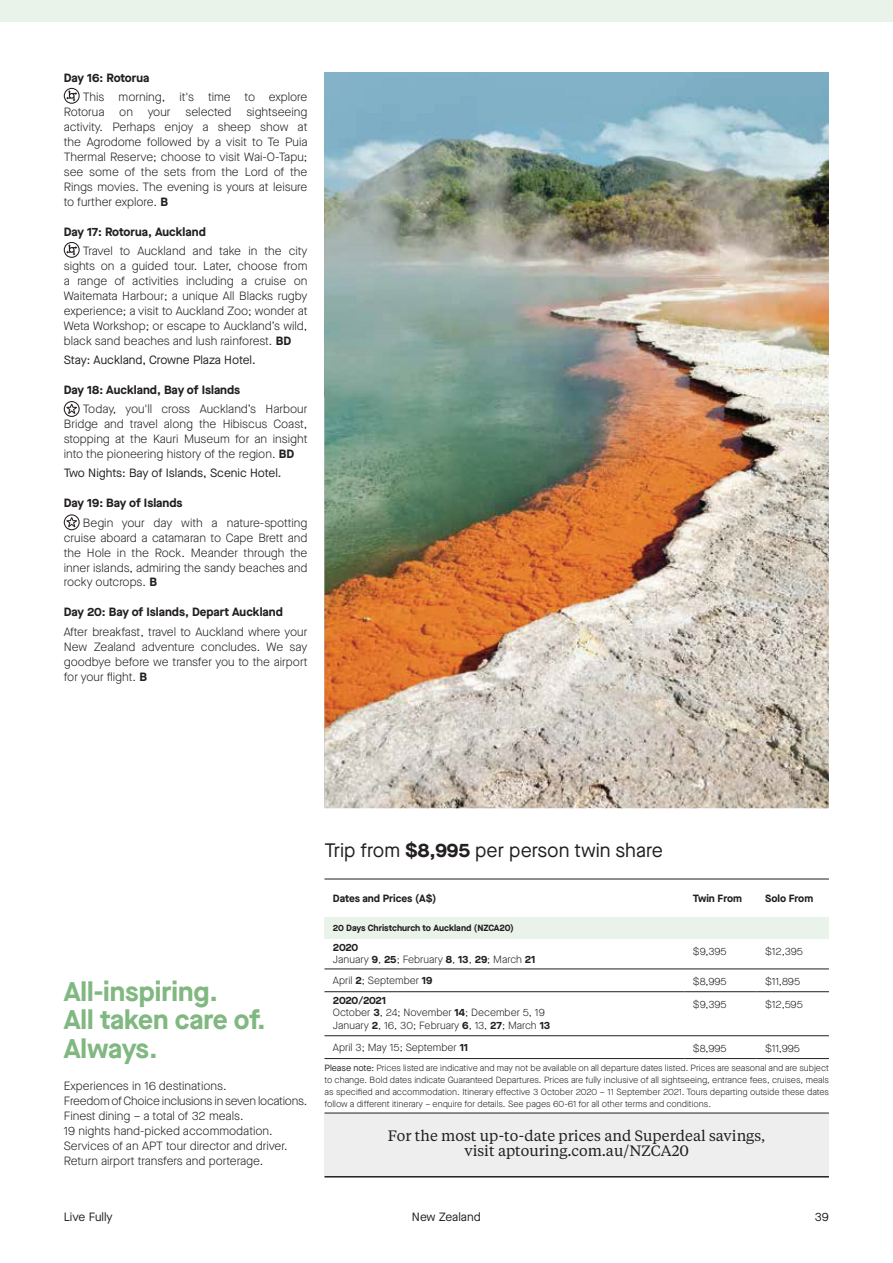
<style>
.page{position:relative;width:893px;height:1263px;background:#fff}
.page>*{position:absolute;margin:0;border:0;box-sizing:border-box;transform-origin:0 0}
.t1{font:700 27px/28.5px "Maison Neue";color:#81b882}
.t2{font:19.5px "Maison Neue";color:#231f20}
.t3{font:15px/15px "Tiempos Text";color:#231f20;text-align:center}
.t4{font:300 12px/15px "Maison Neue";color:#231f20;text-align:justify}
.t5{font:700 12px "Maison Neue";color:#231f20}
.t6{font:12px "Maison Neue";color:#231f20}
.t7{font:300 10.5px/12.6px "Maison Neue";color:#231f20}
.t8{font:700 10.5px "Maison Neue";color:#231f20}
.t9{font:300 9px/12px "Maison Neue";color:#231f20;text-align:justify}
.t10{font:700 9px "Maison Neue";color:#231f20}
.s1{font-weight:700}
.s2{font-weight:400}
</style>
<div class="page">
<div style="left:0;top:0;width:893px;height:22px;background:#eaf3e9"></div>
<img style="left:324px;top:397px;width:505px;height:411px">
<svg style="left:64px;top:88px;width:16px;height:16px"></svg>
<svg style="left:64px;top:242px;width:16px;height:16px"></svg>
<svg style="left:64px;top:401px;width:16px;height:16px"></svg>
<svg style="left:64px;top:514px;width:16px;height:16px"></svg>
<img style="left:324px;top:72px;width:505px;height:325px">
<div style="left:324px;top:917px;width:505px;height:22px;background:#eaf3e9"></div>
<div style="left:324px;top:1113px;width:505px;height:64px;background:#eeeeef"></div>
<hr style="left:324px;top:879px;width:505px;height:1px;background:#231f20">
<hr style="left:324px;top:969px;width:505px;height:1px;background:#231f20">
<hr style="left:324px;top:1036px;width:505px;height:1px;background:#231f20">
<hr style="left:684px;top:991px;width:73px;height:1px;background:#231f20">
<hr style="left:684px;top:1058px;width:73px;height:1px;background:#231f20">
<hr style="left:757px;top:991px;width:72px;height:1px;background:#231f20">
<hr style="left:757px;top:1058px;width:72px;height:1px;background:#231f20">
<hr style="left:324px;top:991px;width:360px;height:1px;background:#231f20">
<hr style="left:324px;top:1058px;width:360px;height:1px;background:#231f20">
<hr style="left:324px;top:1113px;width:505px;height:1px;background:#231f20">
<hr style="left:324px;top:1176px;width:505px;height:2px;background:#231f20">
<p class="t5" style="left:64px;top:73px;width:87px">Day 16: Rotorua</p>
<p class="t4" style="left:64px;top:90px;width:245px;text-indent:19px">This morning, it's time to explore Rotorua on your selected sightseeing activity. Perhaps enjoy a sheep show at the Agrodome followed by a visit to Te Puia Thermal Reserve; choose to visit Wai-O-Tapu; see some of the sets from the Lord of the Rings movies. The evening is yours at leisure to further explore. <span class="s1">B</span></p>
<p class="t5" style="left:64px;top:227px;width:144px">Day 17: Rotorua, Auckland</p>
<p class="t4" style="left:64px;top:244px;width:245px;text-indent:19px">Travel to Auckland and take in the city sights on a guided tour. Later, choose from a range of activities including a cruise on Waitemata Harbour; a unique All Blacks rugby experience; a visit to Auckland Zoo; wonder at Weta Workshop; or escape to Auckland’s wild, black sand beaches and lush rainforest. <span class="s1">BD</span></p>
<p class="t6" style="left:64px;top:355px;width:193px">Stay: Auckland, Crowne Plaza Hotel.</p>
<p class="t5" style="left:64px;top:385px;width:178px">Day 18: Auckland, Bay of Islands</p>
<p class="t4" style="left:64px;top:403px;width:245px;text-indent:19px">Today, you'll cross Auckland’s Harbour Bridge and travel along the Hibiscus Coast, stopping at the Kauri Museum for an insight into the pioneering history of the region. <span class="s1">BD</span></p>
<p class="t6" style="left:64px;top:469px;width:219px">Two Nights: Bay of Islands, Scenic Hotel.</p>
<p class="t5" style="left:64px;top:499px;width:120px">Day 19: Bay of Islands</p>
<p class="t4" style="left:64px;top:516px;width:245px;text-indent:19px">Begin your day with a nature-spotting cruise aboard a catamaran to Cape Brett and the Hole in the Rock. Meander through the inner islands, admiring the sandy beaches and rocky outcrops. <span class="s1">B</span></p>
<p class="t5" style="left:64px;top:608px;width:221px">Day 20: Bay of Islands, Depart Auckland</p>
<p class="t4" style="left:64px;top:625px;width:245px">After breakfast, travel to Auckland where your New Zealand adventure concludes. We say goodbye before we transfer you to the airport for your flight. <span class="s1">B</span></p>
<h1 class="t1" style="left:64px;top:980px;width:203px">All-inspiring.<br>All taken care of.<br>Always.</h1>
<p class="t4" style="left:64px;top:1079px;width:245px;text-align:left">Experiences in 16 destinations.<br>Freedom of Choice inclusions in seven locations.<br>Finest dining – a total of 32 meals.<br>19 nights hand-picked accommodation.<br>Services of an APT tour director and driver.<br>Return airport transfers and porterage.</p>
<h2 class="t2" style="left:324px;top:843px;width:340px">Trip from <span class="s1">$8,995</span> per person twin share</h2>
<p class="t8" style="left:333px;top:895px;width:105px">Dates and Prices (A$)</p>
<p class="t8" style="left:693px;top:895px;width:51px">Twin From</p>
<p class="t8" style="left:765px;top:895px;width:50px">Solo From</p>
<p class="t10" style="left:333px;top:925px;width:182px">20 Days Christchurch to Auckland (NZCA20)</p>
<p class="t7" style="left:333px;top:942px;width:204px"><span class="s1">2020<br></span>January <span class="s1">9</span>, <span class="s1">25</span>; February <span class="s1">8</span>, <span class="s1">13</span>, <span class="s1">29</span>; March <span class="s1">21</span></p>
<p class="t7" style="left:693px;top:946px;width:35px">$9,395</p>
<p class="t7" style="left:765px;top:946px;width:39px">$12,395</p>
<p class="t7" style="left:333px;top:975px;width:101px">April <span class="s1">2</span>; September <span class="s1">19</span></p>
<p class="t7" style="left:693px;top:977px;width:35px">$8,995</p>
<p class="t7" style="left:765px;top:977px;width:36px">$11,895</p>
<p class="t7" style="left:333px;top:995px;width:219px"><span class="s1">2020/2021<br></span>October <span class="s1">3</span>, 24; November <span class="s1">14</span>; December 5, 19<br>January <span class="s1">2</span>, 16, 30; February <span class="s1">6</span>, 13, <span class="s1">27</span>; March <span class="s1">13</span></p>
<p class="t7" style="left:693px;top:999px;width:35px">$9,395</p>
<p class="t7" style="left:765px;top:999px;width:39px">$12,595</p>
<p class="t7" style="left:333px;top:1042px;width:137px">April 3; May 15; September <span class="s1">11</span></p>
<p class="t7" style="left:693px;top:1043px;width:35px">$8,995</p>
<p class="t7" style="left:765px;top:1043px;width:36px">$11,995</p>
<p class="t9" style="left:324px;top:1063px;width:506px"><span class="s2">Please note:</span> Prices listed are indicative and may not be available on all departure dates listed. Prices are seasonal and are subject to change. Bold dates indicate Guaranteed Departures. Prices are fully inclusive of all sightseeing, entrance fees, cruises, meals as specified and accommodation. Itinerary effective 3 October 2020 – 11 September 2021. Tours departing outside these dates follow a different itinerary – enquire for details. See pages 60-61 for all other terms and conditions.</p>
<p class="t3" style="left:388px;top:1129px;width:379px">For the most up-to-date prices and Superdeal savings, visit aptouring.com.au/NZCA20</p>
<p class="t6" style="left:64px;top:1212px;width:50px">Live Fully</p>
<p class="t6" style="left:412px;top:1212px;width:70px">New Zealand</p>
<p class="t6" style="left:815px;top:1212px;width:16px">39</p>
</div>
